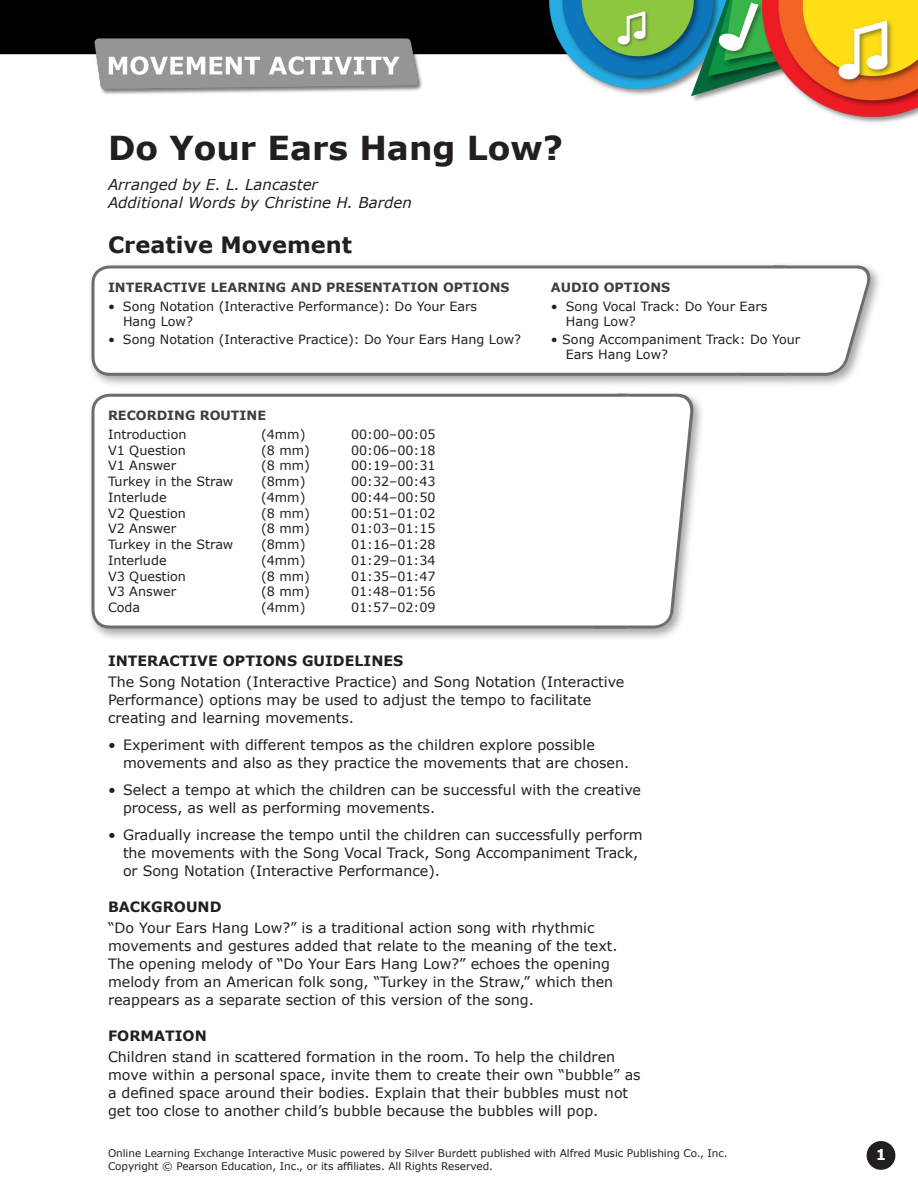
<style>
.page{position:relative;width:918px;height:1188px;background:#fff}
.page>*{position:absolute;margin:0;border:0;box-sizing:border-box;transform-origin:0 0}
.A_Head_left_aligned{font:700 33px "Verdana";color:#231f20}
.B_head_bold_left_ali{font:700 22.5px "Verdana";color:#231f20}
.song_credit_leftalig{font:italic 15px "Verdana";color:#231f20}
.page_number{font:700 15px "Verdana";color:#fff}
.bodytext{font:14.25px/18px "Verdana";color:#231f20}
.Bulleted_text{font:14.25px/18px "Verdana";color:#231f20}
.D_head{font:700 14.25px "Verdana";color:#231f20}
.BodyTable_bodytext{font:12.75px "Verdana";color:#231f20}
.BodyTable_bulleted_t{font:12.75px/15.8px "Verdana";color:#231f20}
.BodyTable_subheads{font:700 12.75px "Verdana";color:#3e3e3f}
.copyright_informatio{font:10.5px "Verdana";letter-spacing:-.005em;color:#231f20}
</style>
<div class="page">
<img style="left:0;top:0;width:918px;height:123px">
<div style="left:867px;top:1141px;width:28px;height:29px;background:#231f20;border-radius:50%"></div>
<div style="left:87px;top:261px;width:795px;height:127px;background:#231f20;opacity:.4"></div>
<svg style="left:788px;top:264px;width:88px;height:113px"></svg>
<svg style="left:90px;top:264px;width:698px;height:113px"></svg>
<div style="left:87px;top:390px;width:619px;height:251px;background:#231f20;opacity:.4"></div>
<svg style="left:552px;top:376px;width:186px;height:254px"></svg>
<svg style="left:90px;top:392px;width:540px;height:238px"></svg>
<p class="A_Head_left_aligned" style="left:108px;top:125px;width:457px">Do Your Ears Hang Low?</p>
<p class="song_credit_leftalig" style="left:108px;top:174px;width:212px">Arranged by E. L. Lancaster</p>
<p class="song_credit_leftalig" style="left:108px;top:192px;width:305px">Additional Words by Christine H. Barden</p>
<p class="B_head_bold_left_ali" style="left:108px;top:229px;width:246px">Creative Movement</p>
<p class="BodyTable_subheads" style="left:108px;top:278px;width:403px">INTERACTIVE LEARNING AND PRESENTATION OPTIONS</p>
<p class="BodyTable_bulleted_t" style="left:123px;top:298px;width:356px;text-indent:-15px">• Song Notation (Interactive Performance): Do Your Ears<br>Hang Low?</p>
<p class="BodyTable_bulleted_t" style="left:108px;top:331px;width:415px">• Song Notation (Interactive Practice): Do Your Ears Hang Low?</p>
<p class="BodyTable_subheads" style="left:108px;top:406px;width:160px">RECORDING ROUTINE</p>
<p class="BodyTable_bodytext" style="left:108px;top:425px;width:80px">Introduction</p>
<p class="BodyTable_bodytext" style="left:261px;top:425px;width:46px">(4mm)</p>
<p class="BodyTable_bodytext" style="left:351px;top:425px;width:86px">00:00–00:05</p>
<p class="BodyTable_bodytext" style="left:108px;top:441px;width:79px">V1 Question</p>
<p class="BodyTable_bodytext" style="left:261px;top:441px;width:50px">(8 mm)</p>
<p class="BodyTable_bodytext" style="left:351px;top:441px;width:86px">00:06–00:18</p>
<p class="BodyTable_bodytext" style="left:108px;top:457px;width:70px">V1 Answer</p>
<p class="BodyTable_bodytext" style="left:261px;top:457px;width:50px">(8 mm)</p>
<p class="BodyTable_bodytext" style="left:351px;top:457px;width:86px">00:19–00:31</p>
<p class="BodyTable_bodytext" style="left:108px;top:473px;width:127px">Turkey in the Straw</p>
<p class="BodyTable_bodytext" style="left:261px;top:473px;width:46px">(8mm)</p>
<p class="BodyTable_bodytext" style="left:351px;top:473px;width:86px">00:32–00:43</p>
<p class="BodyTable_bodytext" style="left:108px;top:488px;width:60px">Interlude</p>
<p class="BodyTable_bodytext" style="left:261px;top:488px;width:46px">(4mm)</p>
<p class="BodyTable_bodytext" style="left:351px;top:488px;width:86px">00:44–00:50</p>
<p class="BodyTable_bodytext" style="left:108px;top:504px;width:79px">V2 Question</p>
<p class="BodyTable_bodytext" style="left:261px;top:504px;width:50px">(8 mm)</p>
<p class="BodyTable_bodytext" style="left:351px;top:504px;width:86px">00:51–01:02</p>
<p class="BodyTable_bodytext" style="left:108px;top:520px;width:70px">V2 Answer</p>
<p class="BodyTable_bodytext" style="left:261px;top:520px;width:50px">(8 mm)</p>
<p class="BodyTable_bodytext" style="left:351px;top:520px;width:86px">01:03–01:15</p>
<p class="BodyTable_bodytext" style="left:108px;top:536px;width:127px">Turkey in the Straw</p>
<p class="BodyTable_bodytext" style="left:261px;top:536px;width:46px">(8mm)</p>
<p class="BodyTable_bodytext" style="left:351px;top:536px;width:86px">01:16–01:28</p>
<p class="BodyTable_bodytext" style="left:108px;top:551px;width:60px">Interlude</p>
<p class="BodyTable_bodytext" style="left:261px;top:551px;width:46px">(4mm)</p>
<p class="BodyTable_bodytext" style="left:351px;top:551px;width:86px">01:29–01:34</p>
<p class="BodyTable_bodytext" style="left:108px;top:567px;width:79px">V3 Question</p>
<p class="BodyTable_bodytext" style="left:261px;top:567px;width:50px">(8 mm)</p>
<p class="BodyTable_bodytext" style="left:351px;top:567px;width:86px">01:35–01:47</p>
<p class="BodyTable_bodytext" style="left:108px;top:583px;width:70px">V3 Answer</p>
<p class="BodyTable_bodytext" style="left:261px;top:583px;width:50px">(8 mm)</p>
<p class="BodyTable_bodytext" style="left:351px;top:583px;width:86px">01:48–01:56</p>
<p class="BodyTable_bodytext" style="left:108px;top:599px;width:34px">Coda</p>
<p class="BodyTable_bodytext" style="left:261px;top:599px;width:46px">(4mm)</p>
<p class="BodyTable_bodytext" style="left:351px;top:599px;width:86px">01:57–02:09</p>
<p class="BodyTable_subheads" style="left:551px;top:278px;width:121px">AUDIO OPTIONS</p>
<p class="BodyTable_bulleted_t" style="left:566px;top:298px;width:203px;text-indent:-15px">• Song Vocal Track: Do Your Ears<br>Hang Low?</p>
<p class="BodyTable_bulleted_t" style="left:566px;top:331px;width:236px;text-indent:-15px">• Song Accompaniment Track: Do Your<br>Ears Hang Low?</p>
<p class="D_head" style="left:108px;top:651px;width:297px">INTERACTIVE OPTIONS GUIDELINES</p>
<p class="bodytext" style="left:108px;top:673px;width:518px">The Song Notation (Interactive Practice) and Song Notation (Interactive<br>Performance) options may be used to adjust the tempo to facilitate creating and learning movements.</p>
<p class="Bulleted_text" style="left:123px;top:736px;width:508px;text-indent:-15px">• Experiment with different tempos as the children explore possible movements and also as they practice the movements that are chosen.</p>
<p class="Bulleted_text" style="left:123px;top:781px;width:520px;text-indent:-15px">• Select a tempo at which the children can be successful with the creative process, as well as performing movements.</p>
<p class="Bulleted_text" style="left:123px;top:826px;width:521px;text-indent:-15px">• Gradually increase the tempo until the children can successfully perform the movements with the Song Vocal Track, Song Accompaniment Track, or Song Notation (Interactive Performance).</p>
<p class="D_head" style="left:108px;top:897px;width:115px">BACKGROUND</p>
<p class="bodytext" style="left:108px;top:919px;width:511px">“Do Your Ears Hang Low?” is a traditional action song with rhythmic movements and gestures added that relate to the meaning of the text.<br>The opening melody of “Do Your Ears Hang Low?” echoes the opening melody from an American folk song, “Turkey in the Straw,” which then reappears as a separate section of this version of the song.</p>
<p class="D_head" style="left:108px;top:1026px;width:100px">FORMATION</p>
<p class="bodytext" style="left:108px;top:1048px;width:534px">Children stand in scattered formation in the room. To help the children move within a personal space, invite them to create their own “bubble” as a defined space around their bodies. Explain that their bubbles must not get too close to another child’s bubble because the bubbles will pop.</p>
<p class="copyright_informatio" style="left:108px;top:1146px;width:621px">Online Learning Exchange Interactive Music powered by Silver Burdett published with Alfred Music Publishing Co., Inc.</p>
<p class="page_number" style="left:876px;top:1144px;width:12px">1</p>
<p class="copyright_informatio" style="left:108px;top:1159px;width:387px">Copyright © Pearson Education, Inc., or its affiliates. All Rights Reserved.</p>
</div>
